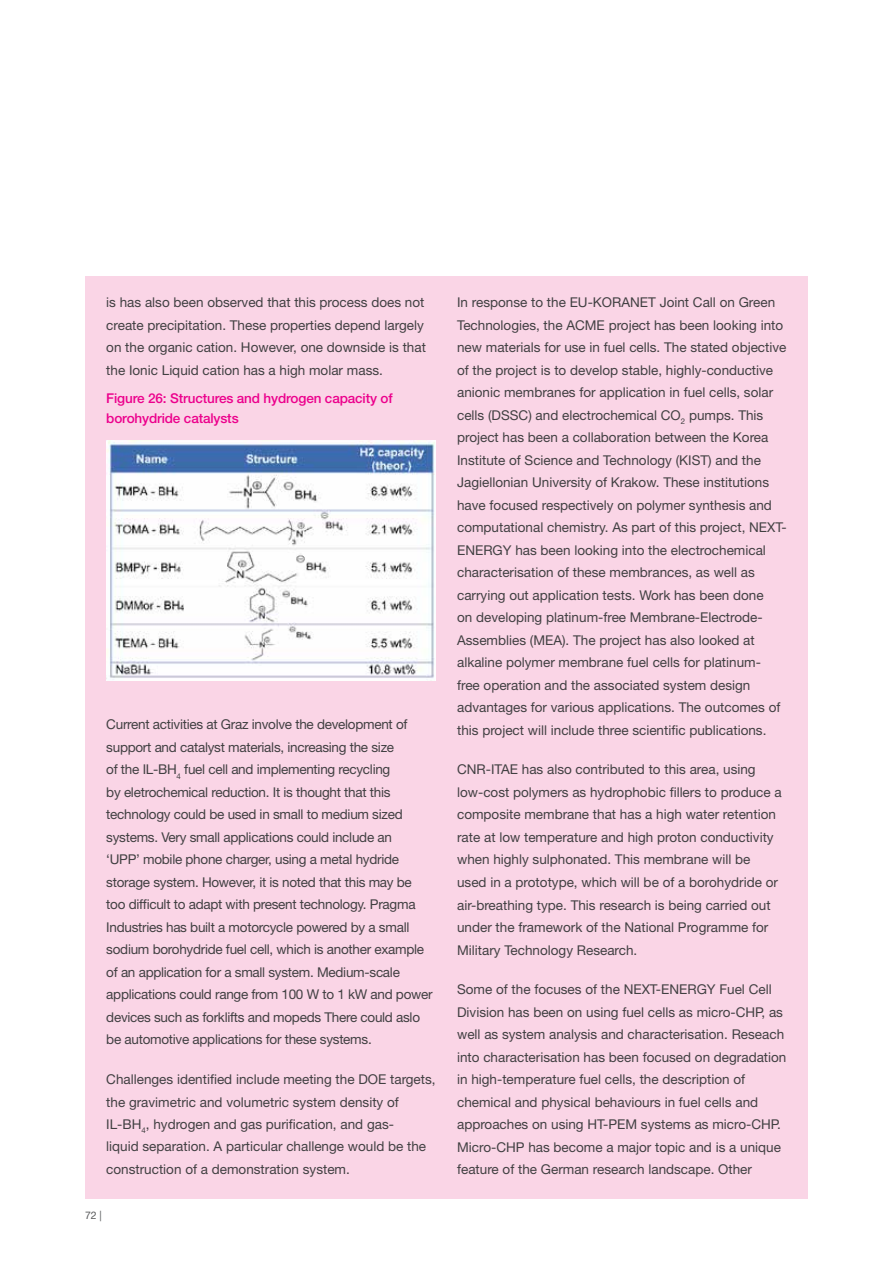
<style>
.page{position:relative;width:893px;height:1263px;background:#fff}
.page>*{position:absolute;margin:0;border:0;box-sizing:border-box;transform-origin:0 0}
.t1{font:13.5px/22.5px "Helvetica Neue LT Std";color:#414042}
.t2{font:13.5px/22.5px "Helvetica Neue LT Std";letter-spacing:-.02em;color:#414042}
.t3{font:500 13.5px/19.5px "Helvetica Neue LT Std";letter-spacing:-.01em;color:#ec008c}
.t4{font:10.5px "Helvetica Neue LT Std";color:#58595b}
</style>
<div class="page">
<div style="left:85px;top:276px;width:723px;height:923px;background:#fad5e6"></div>
<img style="left:106px;top:441px;width:330px;height:239px">
<p class="t1" style="left:106px;top:291px;width:321px">is has also been observed that this process does not create precipitation. These properties depend largely on the organic cation. However, one downside is that the Ionic Liquid cation has a high molar mass.</p>
<p class="t3" style="left:106px;top:388px;width:288px">Figure 26: Structures and hydrogen capacity of borohydride catalysts</p>
<p class="t2" style="left:106px;top:713px;width:328px">Current activities at Graz involve the development of support and catalyst materials, increasing the size<br>of the IL-BH<sub>4</sub> fuel cell and implementing recycling<br>by eletrochemical reduction. It is thought that this technology could be used in small to medium sized systems. Very small applications could include an<br>‘UPP’ mobile phone charger, using a metal hydride storage system. However, it is noted that this may be too difficult to adapt with present technology. Pragma Industries has built a motorcycle powered by a small sodium borohydride fuel cell, which is another example of an application for a small system. Medium-scale applications could range from 100 W to 1 kW and power devices such as forklifts and mopeds There could aslo be automotive applications for these systems.</p>
<p class="t1" style="left:106px;top:1068px;width:331px">Challenges identified include meeting the DOE targets, the gravimetric and volumetric system density of IL-BH<sub>4</sub>, hydrogen and gas purification, and gas-<br>liquid separation. A particular challenge would be the construction of a demonstration system.</p>
<p class="t4" style="left:85px;top:1209px;width:18px">72 |</p>
<p class="t1" style="left:457px;top:291px;width:331px">In response to the EU-KORANET Joint Call on Green Technologies, the ACME project has been looking into new materials for use in fuel cells. The stated objective of the project is to develop stable, highly-conductive anionic membranes for application in fuel cells, solar cells (DSSC) and electrochemical CO<sub>2</sub> pumps. This project has been a collaboration between the Korea Institute of Science and Technology (KIST) and the Jagiellonian University of Krakow. These institutions have focused respectively on polymer synthesis and computational chemistry. As part of this project, NEXT-ENERGY has been looking into the electrochemical characterisation of these membrances, as well as carrying out application tests. Work has been done<br>on developing platinum-free Membrane-Electrode-Assemblies (MEA). The project has also looked at alkaline polymer membrane fuel cells for platinum&shy;free operation and the associated system design advantages for various applications. The outcomes of this project will include three scientific publications.</p>
<p class="t1" style="left:457px;top:758px;width:326px">CNR-ITAE has also contributed to this area, using low-cost polymers as hydrophobic fillers to produce a composite membrane that has a high water retention rate at low temperature and high proton conductivity when highly sulphonated. This membrane will be used in a prototype, which will be of a borohydride or air-breathing type. This research is being carried out under the framework of the National Programme for Military Technology Research.</p>
<p class="t1" style="left:457px;top:978px;width:331px">Some of the focuses of the NEXT-ENERGY Fuel Cell Division has been on using fuel cells as micro-CHP, as well as system analysis and characterisation. Reseach into characterisation has been focused on degradation in high-temperature fuel cells, the description of chemical and physical behaviours in fuel cells and approaches on using HT-PEM systems as micro-CHP.<br>Micro-CHP has become a major topic and is a unique feature of the German research landscape. Other</p>
</div>
